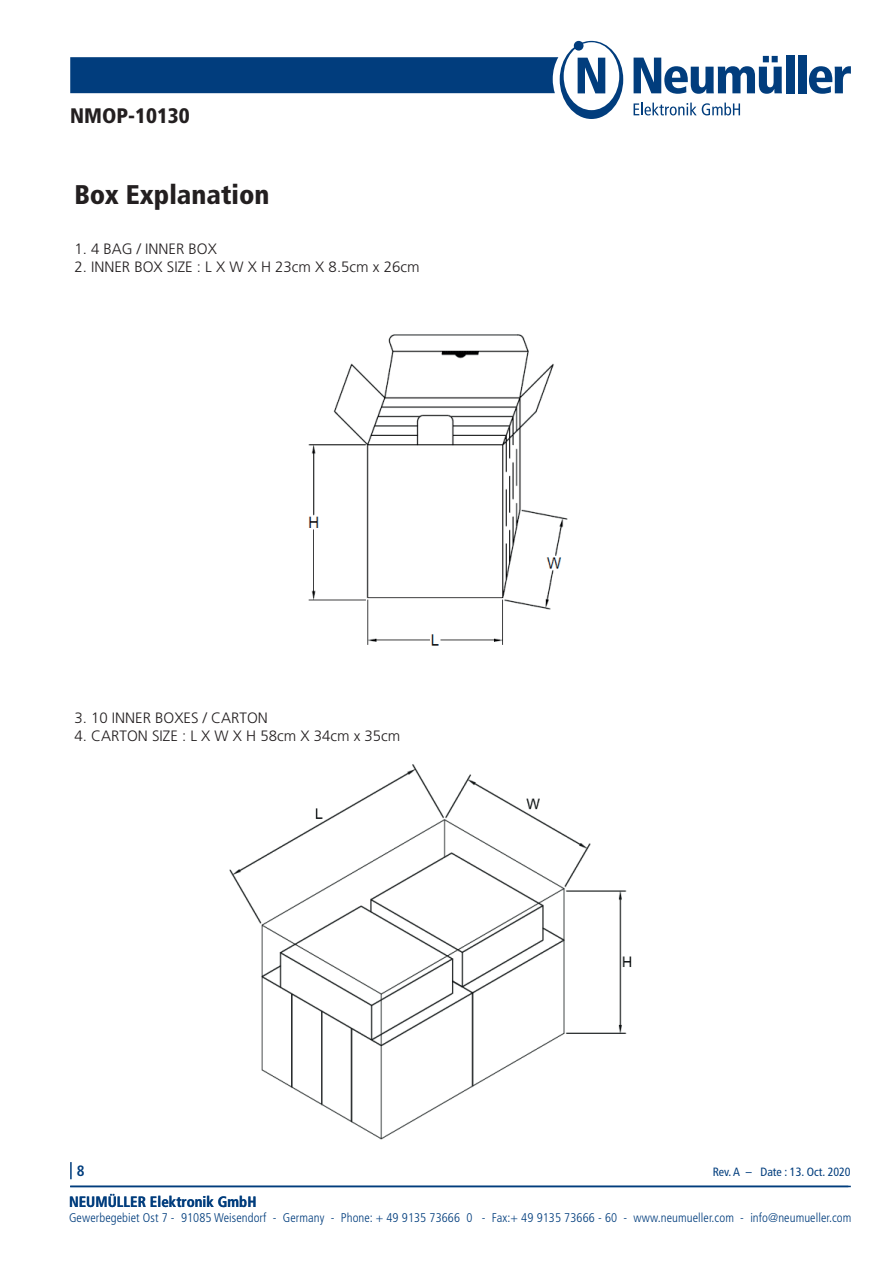
<style>
.page{position:relative;width:893px;height:1263px;background:#fff}
.page>*{position:absolute;margin:0;border:0;box-sizing:border-box;transform-origin:0 0}
.t1{font:900 condensed 27px "Frutiger LT";color:#231f20}
.t2{font:900 condensed 21px "Frutiger LT";color:#231f20}
.t3{font:300 15px "Frutiger LT";color:#231f20}
.t4{font:700 condensed 15px "Frutiger LT";color:#013d7d}
.t5{font:300 condensed 12.6px "Frutiger LT";letter-spacing:.005em;color:#013d7d}
.t6{font:condensed 12px "Frutiger LT";color:#013d7d}
</style>
<div class="page">
<hr style="left:70px;top:1186px;width:781px;height:1px;background:#013d7d">
<svg style="left:634px;top:103px;width:106px;height:12px"></svg>
<svg style="left:634px;top:56px;width:148px;height:38px"></svg>
<div style="left:786px;top:55px;width:8px;height:38px;background:#013d7d"></div>
<div style="left:798px;top:55px;width:8px;height:38px;background:#013d7d"></div>
<svg style="left:809px;top:66px;width:42px;height:28px"></svg>
<svg style="left:70px;top:41px;width:553px;height:78px"></svg>
<div style="left:574px;top:41px;width:9px;height:10px;background:#013d7d;border-radius:50%"></div>
<svg style="left:70px;top:1162px;width:2px;height:17px"></svg>
<img style="left:308px;top:334px;width:260px;height:312px">
<img style="left:229px;top:764px;width:403px;height:376px">
<h2 class="t2" style="left:70px;top:103px;width:121px">NMOP-10130</h2>
<h1 class="t1" style="left:74px;top:178px;width:197px">Box Explanation</h1>
<p class="t3" style="left:74px;top:241px;width:144px">1. 4 BAG / INNER BOX</p>
<p class="t3" style="left:74px;top:259px;width:347px">2. INNER BOX SIZE : L X W X H 23cm X 8.5cm x 26cm</p>
<p class="t3" style="left:74px;top:709px;width:195px">3. 10 INNER BOXES / CARTON</p>
<p class="t3" style="left:74px;top:727px;width:327px">4. CARTON SIZE : L X W X H 58cm X 34cm x 35cm</p>
<p class="t4" style="left:77px;top:1162px;width:9px">8</p>
<p class="t6" style="left:713px;top:1165px;width:139px">Rev. A – Date : 13. Oct. 2020</p>
<p class="t4" style="left:69px;top:1192px;width:189px">NEUMÜLLER Elektronik GmbH</p>
<p class="t5" style="left:69px;top:1211px;width:784px">Gewerbegebiet Ost 7 - 91085 Weisendorf - Germany - Phone: + 49 9135 73666 0 - Fax:+ 49 9135 73666 - 60 - www.neumueller.com - info@neumueller.com</p>
</div>
